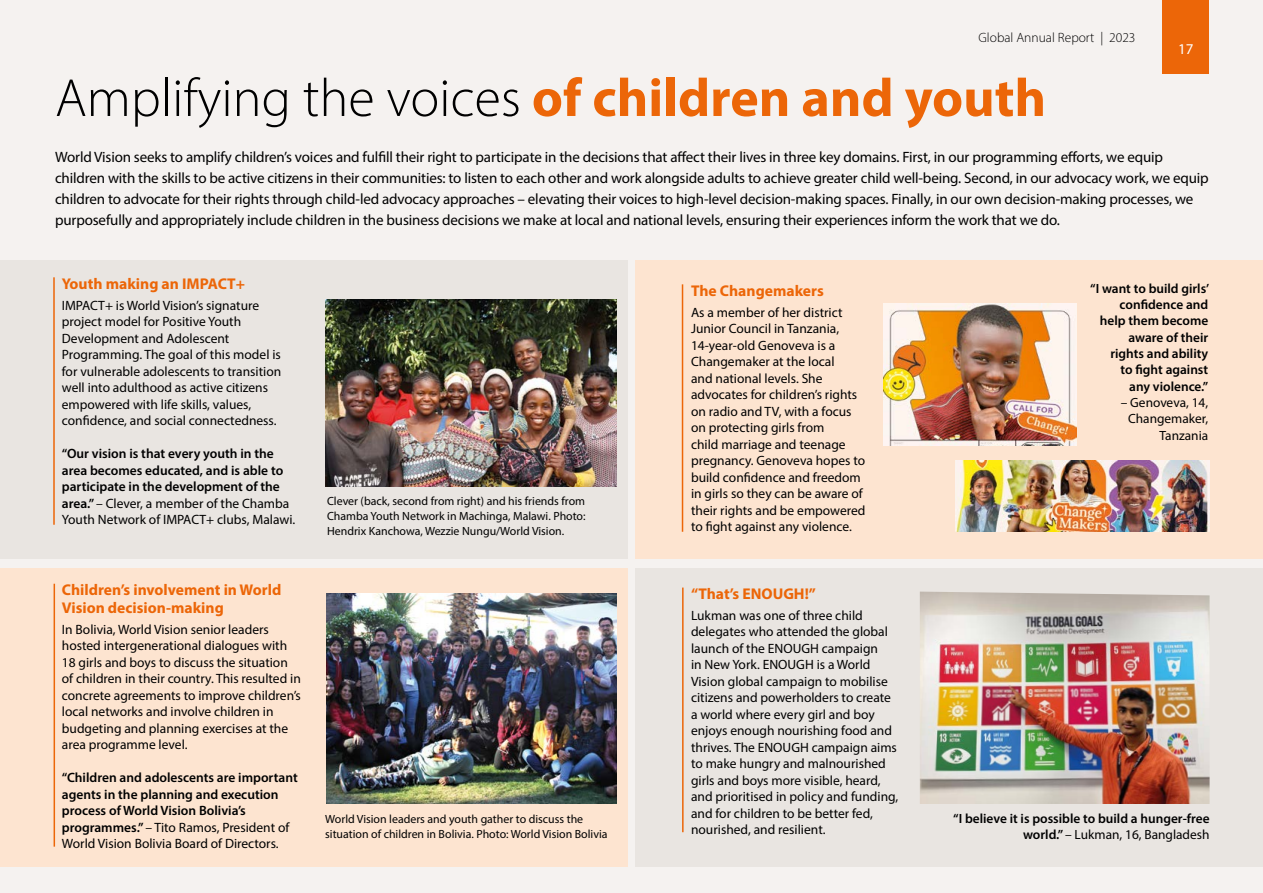
<style>
.page{position:relative;width:1263px;height:893px;background:#f5f2f0}
.page>*{position:absolute;margin:0;border:0;box-sizing:border-box;transform-origin:0 0}
.t1{font:300 54px "Myriad Pro";color:#000}
.t2{font:700 15.6px/17.9px "Myriad Pro";color:#ec6608}
.t3{font:15px/21px "Myriad Pro";letter-spacing:-.01em;color:#000}
.t4{font:15px "Myriad Pro";color:#fff}
.t5{font:13.5px/16.5px "Myriad Pro";color:#000}
.t6{font:600 13.5px/16.5px "Myriad Pro";color:#000}
.t7{font:300 13.5px "Myriad Pro";color:#000}
.t8{font:600 13.35px/16.4px "Myriad Pro";color:#000;text-align:right}
.t9{font:13.35px/16.4px "Myriad Pro";color:#000;text-align:right}
.t10{font:11.85px/14.9px "Myriad Pro";color:#000;text-align:justify}
.s1{font-weight:700;color:#ec6608}
.s2{font-weight:400}
</style>
<div class="page">
<div style="left:1162px;top:0;width:47px;height:73px;background:#ec6608"></div>
<div style="left:0;top:261px;width:627px;height:298px;background:#e9e5e1"></div>
<div style="left:636px;top:261px;width:627px;height:298px;background:#fde4d0"></div>
<div style="left:0;top:568px;width:627px;height:299px;background:#fde4d0"></div>
<div style="left:636px;top:568px;width:627px;height:299px;background:#e9e5e1"></div>
<img style="left:325px;top:300px;width:291px;height:187px">
<img style="left:326px;top:593px;width:290px;height:211px">
<img style="left:883px;top:303px;width:194px;height:143px">
<img style="left:920px;top:592px;width:289px;height:212px">
<img style="left:955px;top:460px;width:254px;height:72px">
<hr style="left:53px;top:277px;width:2px;height:248px;background:#ec6608">
<hr style="left:54px;top:584px;width:1px;height:263px;background:#ec6608">
<hr style="left:682px;top:284px;width:1px;height:248px;background:#ec6608">
<hr style="left:682px;top:588px;width:2px;height:244px;background:#ec6608">
<p class="t7" style="left:978px;top:29px;width:158px">Global Annual Report | 2023</p>
<h1 class="t1" style="left:55px;top:65px;width:992px">Amplifying the voices <span class="s1">of children and youth</span></h1>
<p class="t3" style="left:55px;top:147px;width:1155px">World Vision seeks to amplify children’s voices and fulfill their right to participate in the decisions that affect their lives in three key domains. First, in our programming efforts, we equip children with the skills to be active citizens in their communities: to listen to each other and work alongside adults to achieve greater child well-being. Second, in our advocacy work, we equip children to advocate for their rights through child-led advocacy approaches – elevating their voices to high-level decision-making spaces. Finally, in our own decision-making processes, we purposefully and appropriately include children in the business decisions we make at local and national levels, ensuring their experiences inform the work that we do.</p>
<p class="t4" style="left:1178px;top:40px;width:17px">17</p>
<p class="t2" style="left:62px;top:274px;width:185px">Youth making an IMPACT+</p>
<p class="t5" style="left:62px;top:297px;width:221px">IMPACT+ is World Vision’s signature project model for Positive Youth Development and Adolescent Programming. The goal of this model is for vulnerable adolescents to transition well into adulthood as active citizens empowered with life skills, values, confidence, and social connectedness.</p>
<p class="t6" style="left:62px;top:445px;width:235px">“Our vision is that every youth in the area becomes educated, and is able to participate in the development of the area.” <span class="s2">– Clever, a member of the Chamba Youth Network of IMPACT+ clubs, Malawi.</span></p>
<p class="t2" style="left:62px;top:581px;width:221px">Children’s involvement in World<br>Vision decision-making</p>
<p class="t5" style="left:62px;top:621px;width:240px">In Bolivia, World Vision senior leaders hosted intergenerational dialogues with 18 girls and boys to discuss the situation of children in their country. This resulted in concrete agreements to improve children’s local networks and involve children in budgeting and planning exercises at the area programme level.</p>
<p class="t6" style="left:62px;top:769px;width:237px">“Children and adolescents are important agents in the planning and execution process of World Vision Bolivia’s programmes.” <span class="s2">– Tito Ramos, President of World Vision Bolivia Board of Directors.</span></p>
<p class="t10" style="left:327px;top:494px;width:260px">Clever (back, second from right) and his friends from Chamba Youth Network in Machinga, Malawi. Photo:<br>Hendrix Kanchowa, Wezzie Nungu/World Vision.</p>
<p class="t10" style="left:325px;top:811px;width:284px">World Vision leaders and youth gather to discuss the situation of children in Bolivia. Photo: World Vision Bolivia</p>
<p class="t2" style="left:691px;top:281px;width:134px">The Changemakers</p>
<p class="t5" style="left:691px;top:304px;width:176px">As a member of her district<br>Junior Council in Tanzania,<br>14-year-old Genoveva is a<br>Changemaker at the local<br>and national levels. She advocates for children’s rights on radio and TV, with a focus on protecting girls from<br>child marriage and teenage pregnancy. Genoveva hopes to build confidence and freedom in girls so they can be aware of their rights and be empowered to fight against any violence.</p>
<p class="t2" style="left:691px;top:585px;width:126px">“That’s ENOUGH!”</p>
<p class="t5" style="left:691px;top:607px;width:209px">Lukman was one of three child delegates who attended the global launch of the ENOUGH campaign<br>in New York. ENOUGH is a World<br>Vision global campaign to mobilise citizens and powerholders to create a world where every girl and boy enjoys enough nourishing food and thrives. The ENOUGH campaign aims to make hungry and malnourished girls and boys more visible, heard, and prioritised in policy and funding, and for children to be better fed, nourished, and resilient.</p>
<p class="t8" style="left:1090px;top:280px;width:121px">“I want to build girls’ confidence and<br>help them become aware of their<br>rights and ability<br>to fight against<br>any violence.”</p>
<p class="t9" style="left:1121px;top:394px;width:89px">– Genoveva, 14,<br>Changemaker,<br>Tanzania</p>
<p class="t8" style="left:953px;top:810px;width:258px">“I believe it is possible to build a hunger-free world.” <span class="s2">– Lukman, 16, Bangladesh</span></p>
</div>
